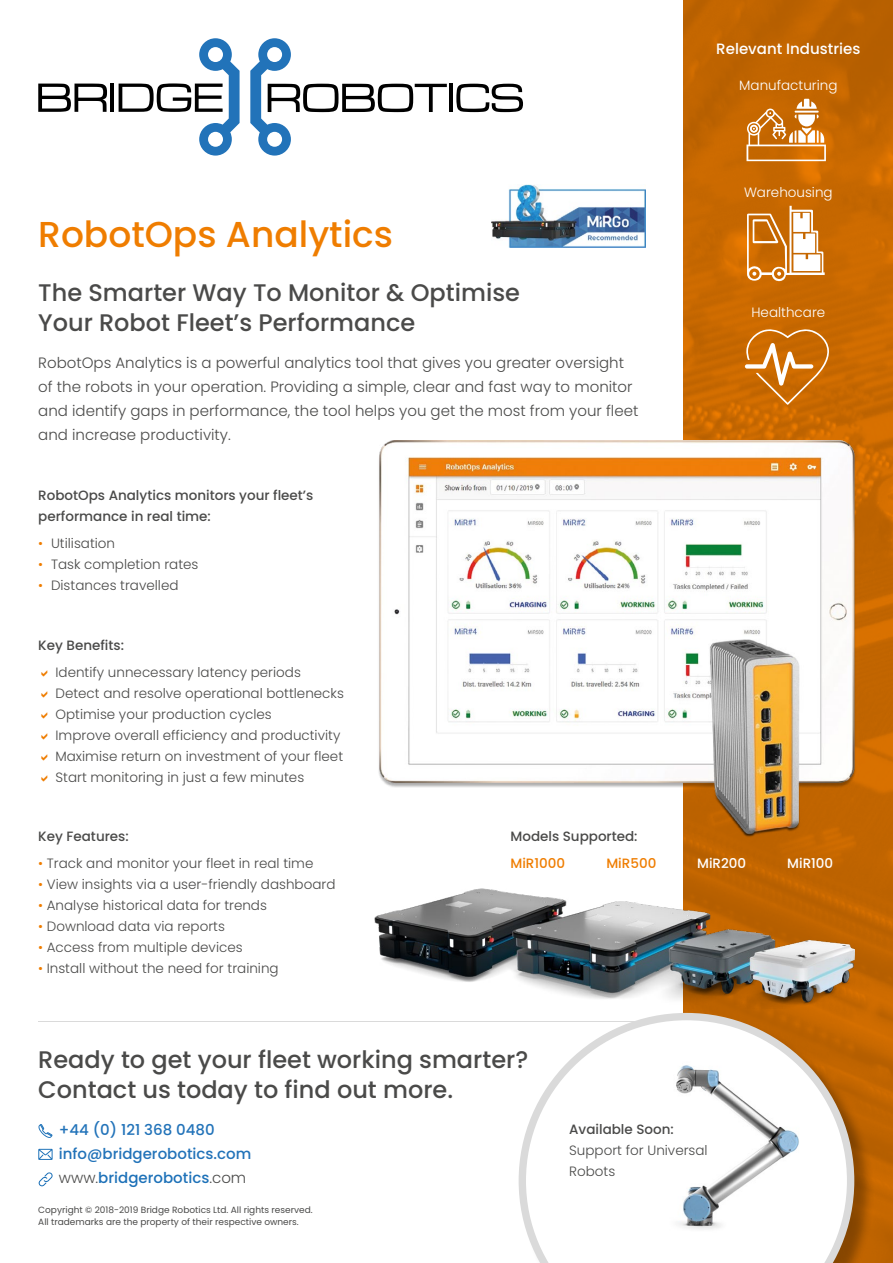
<style>
.page{position:relative;width:893px;height:1263px;background:#fff}
.page>*{position:absolute;margin:0;border:0;box-sizing:border-box;transform-origin:0 0}
.t1{font:500 36px "Poppins";color:#ef7d00}
.t2{font:500 24px/30px "Poppins";color:#4a4a49}
.t3{font:300 15px/24px "Poppins";color:#4a4a49}
.t4{font:500 15px/24px "Poppins";color:#2273b9}
.t5{font:500 15px "Poppins";color:#fff}
.t6{font:300 13.5px/21px "Poppins";color:#4a4a49}
.t7{font:500 13.5px/21px "Poppins";color:#4a4a49}
.t8{font:300 13.5px "Poppins";color:#fff}
.t9{font:500 13.5px "Poppins";color:#ef7d00}
.t10{font:500 13.5px "Poppins";color:#fff}
.t11{font:9px/12px "Poppins";color:#4a4a49}
.s1{color:#ef7d00}
.s2{font-weight:300;color:#4a4a49}
.s3{color:#1d71b8}
</style>
<div class="page">
<svg style="left:38px;top:84px;width:69px;height:28px"></svg>
<hr style="left:111px;top:84px;width:3px;height:28px;background:#000">
<svg style="left:119px;top:38px;width:121px;height:118px"></svg>
<svg style="left:250px;top:38px;width:197px;height:118px"></svg>
<hr style="left:449px;top:84px;width:4px;height:28px;background:#000">
<svg style="left:456px;top:84px;width:67px;height:28px"></svg>
<img style="left:684px;top:0;width:209px;height:1263px">
<svg style="left:746px;top:99px;width:80px;height:62px"></svg>
<svg style="left:747px;top:206px;width:78px;height:76px"></svg>
<img style="left:379px;top:440px;width:501px;height:425px">
<svg style="left:39px;top:1172px;width:14px;height:14px"></svg>
<svg style="left:38px;top:1124px;width:14px;height:14px"></svg>
<svg style="left:38px;top:1149px;width:15px;height:11px"></svg>
<hr style="left:38px;top:1021px;width:646px;height:1px;background:#dadada">
<img style="left:374px;top:862px;width:480px;height:147px">
<svg style="left:745px;top:328px;width:84px;height:77px"></svg>
<div style="left:521px;top:1015px;width:354px;height:248px;background:#000;opacity:.3"></div>
<svg style="left:519px;top:1013px;width:335px;height:250px"></svg>
<img style="left:491px;top:185px;width:154px;height:63px">
<p class="t5" style="left:716px;top:40px;width:146px">Relevant Industries</p>
<p class="t8" style="left:739px;top:77px;width:100px">Manufacturing</p>
<h1 class="t1" style="left:38px;top:214px;width:356px">RobotOps Analytics</h1>
<h2 class="t2" style="left:38px;top:278px;width:483px">The Smarter Way To Monitor &amp; Optimise<br>Your Robot Fleet’s Performance</h2>
<p class="t3" style="left:38px;top:351px;width:602px">RobotOps Analytics is a powerful analytics tool that gives you greater oversight of the robots in your operation. Providing a simple, clear and fast way to monitor and identify gaps in performance, the tool helps you get the most from your fleet and increase productivity.</p>
<p class="t7" style="left:38px;top:485px;width:277px">RobotOps Analytics monitors your fleet’s performance in real time:</p>
<p class="t6" style="left:38px;top:533px;width:78px"><span class="s1">•</span> Utilisation</p>
<p class="t6" style="left:38px;top:554px;width:162px"><span class="s1">•</span> Task completion rates</p>
<p class="t6" style="left:38px;top:575px;width:142px"><span class="s1">•</span> Distances travelled</p>
<p class="t7" style="left:38px;top:635px;width:87px">Key Benefits:</p>
<p class="t6" style="left:55px;top:662px;width:290px">Identify unnecessary latency periods Detect and resolve operational bottlenecks Optimise your production cycles<br>Improve overall efficiency and productivity Maximise return on investment of your fleet Start monitoring in just a few minutes</p>
<p class="t8" style="left:744px;top:184px;width:90px">Warehousing</p>
<p class="t8" style="left:751px;top:305px;width:75px">Healthcare</p>
<p class="t7" style="left:38px;top:826px;width:92px">Key Features:</p>
<p class="t6" style="left:38px;top:853px;width:277px"><span class="s1">•</span> Track and monitor your fleet in real time</p>
<p class="t6" style="left:38px;top:874px;width:299px"><span class="s1">•</span> View insights via a user-friendly dashboard</p>
<p class="t6" style="left:38px;top:895px;width:230px"><span class="s1">•</span> Analyse historical data for trends</p>
<p class="t6" style="left:38px;top:916px;width:188px"><span class="s1">•</span> Download data via reports</p>
<p class="t6" style="left:38px;top:937px;width:206px"><span class="s1">•</span> Access from multiple devices</p>
<p class="t6" style="left:38px;top:958px;width:242px"><span class="s1">•</span> Install without the need for training</p>
<p class="t7" style="left:510px;top:826px;width:129px">Models Supported:</p>
<p class="t9" style="left:510px;top:855px;width:56px">MiR1000</p>
<p class="t9" style="left:606px;top:855px;width:51px">MiR500</p>
<p class="t10" style="left:697px;top:855px;width:51px">MiR200</p>
<p class="t10" style="left:787px;top:855px;width:48px">MiR100</p>
<h2 class="t2" style="left:38px;top:1045px;width:492px">Ready to get your fleet working smarter?<br>Contact us today to find out more.</h2>
<p class="t4" style="left:59px;top:1118px;width:194px">+44 (0) 121 368 0480 info@bridgerobotics.com <span class="s2">www.</span><span class="s3">bridgerobotics</span><span class="s2">.com</span></p>
<p class="t11" style="left:38px;top:1203px;width:276px">Copyright © 2018-2019 Bridge Robotics Ltd. All rights reserved.<br>All trademarks are the property of their respective owners.</p>
<p class="t7" style="left:569px;top:1119px;width:106px">Available Soon:</p>
<p class="t6" style="left:569px;top:1140px;width:140px">Support for Universal<br>Robots</p>
</div>
